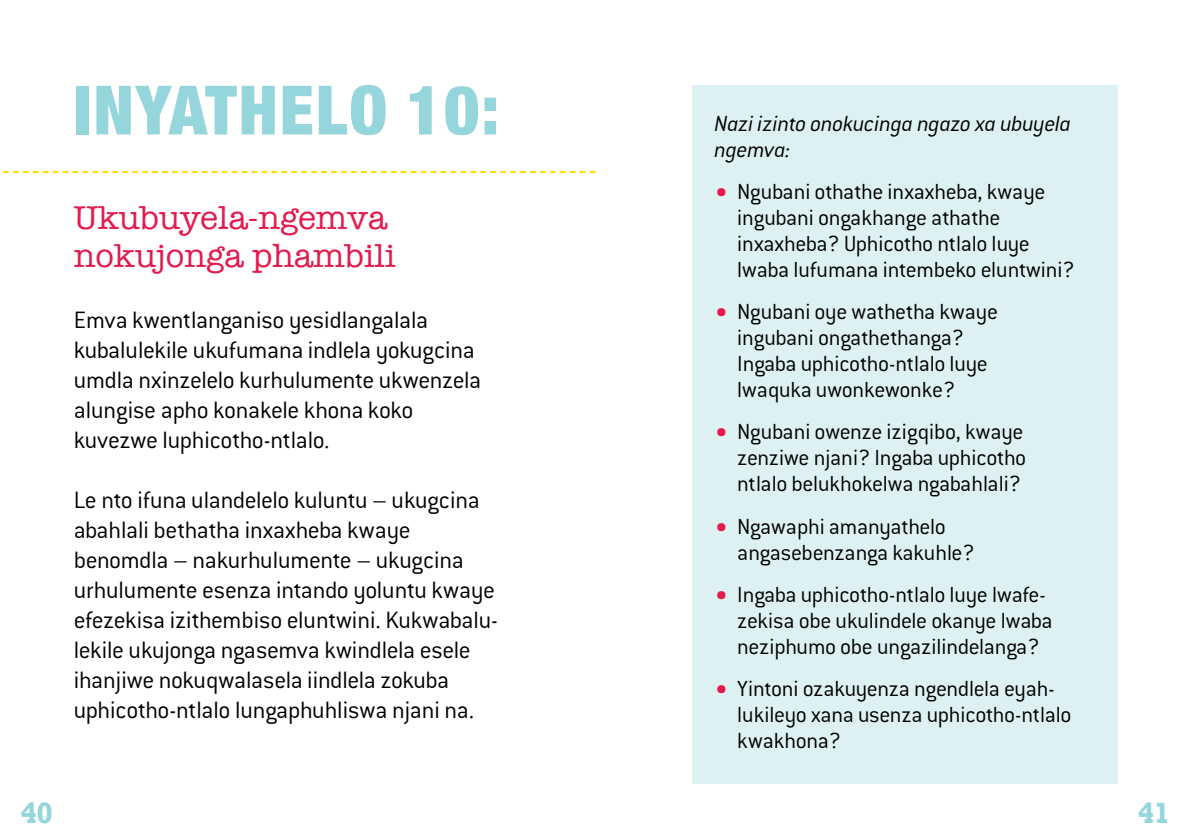
<style>
.page{position:relative;width:1191px;height:840px;background:#fff}
.page>*{position:absolute;margin:0;border:0;box-sizing:border-box;transform-origin:0 0}
.t1{font:900 condensed 68px "Helvetica Neue";letter-spacing:.03em;color:#94d6dc}
.t2{font:34px/38px "American Typewriter";color:#e21b4d}
.t3{font:700 30px "Rockwell";color:#94d6dc}
.t4{font:300 26px/30px "Conduit OSITC";letter-spacing:-.015em;color:#000}
.t5{font:300 24px/26px "Conduit OSITC";letter-spacing:-.015em;color:#000}
.t6{font:italic 300 24px/26px "Conduit OSITC";letter-spacing:-.015em;color:#000}
.s1{font-size:28px;color:#e21b4d}
</style>
<div class="page">
<div style="left:692px;top:85px;width:425px;height:697px;background:#ddf1f2"></div>
<svg style="left:2px;top:171px;width:593px;height:2px"></svg>
<h1 class="t1" style="left:74px;top:54px;width:427px">INYATHELO 10:</h1>
<h2 class="t2" style="left:74px;top:197px;width:323px">Ukubuyela-ngemva nokujonga phambili</h2>
<p class="t4" style="left:74px;top:303px;width:409px">Emva kwentlanganiso yesidlangalala kubalulekile ukufumana indlela yokugcina umdla nxinzelelo kurhulumente ukwenzela alungise apho konakele khona koko kuvezwe luphicotho-ntlalo.</p>
<p class="t4" style="left:74px;top:483px;width:425px">Le nto ifuna ulandelelo kuluntu – ukugcina abahlali bethatha inxaxheba kwaye benomdla – nakurhulumente – ukugcina urhulumente esenza intando yoluntu kwaye efezekisa izithembiso eluntwini. Kukwabalu&shy;lekile ukujonga ngasemva kwindlela esele ihanjiwe nokuqwalasela iindlela zokuba uphicotho-ntlalo lungaphuhliswa njani na.</p>
<p class="t6" style="left:714px;top:110px;width:358px">Nazi izinto onokucinga ngazo xa ubuyela ngemva:</p>
<p class="t5" style="left:737px;top:178px;width:339px;text-indent:-23px"><span class="s1">•</span> Ngubani othathe inxaxheba, kwaye ingubani ongakhange athathe inxaxheba? Uphicotho ntlalo luye lwaba lufumana intembeko eluntwini?</p>
<p class="t5" style="left:737px;top:298px;width:262px;text-indent:-23px"><span class="s1">•</span> Ngubani oye wathetha kwaye ingubani ongathethanga?<br>Ingaba uphicotho-ntlalo luye lwaquka uwonkewonke?</p>
<p class="t5" style="left:737px;top:418px;width:290px;text-align:justify;text-indent:-23px"><span class="s1">•</span> Ngubani owenze izigqibo, kwaye zenziwe njani? Ingaba uphicotho ntlalo belukhokelwa ngabahlali?</p>
<p class="t5" style="left:737px;top:512px;width:239px;text-indent:-23px"><span class="s1">•</span> Ngawaphi amanyathelo angasebenzanga kakuhle?</p>
<p class="t5" style="left:737px;top:580px;width:317px;text-indent:-23px"><span class="s1">•</span> Ingaba uphicotho-ntlalo luye lwafe&shy;zekisa obe ukulindele okanye lwaba neziphumo obe ungazilindelanga?</p>
<p class="t5" style="left:737px;top:674px;width:336px;text-indent:-23px"><span class="s1">•</span> Yintoni ozakuyenza ngendlela eyah&shy;lukileyo xana usenza uphicotho-ntlalo kwakhona?</p>
<p class="t3" style="left:21px;top:794px;width:34px">40</p>
<p class="t3" style="left:1137px;top:794px;width:34px">41</p>
</div>
